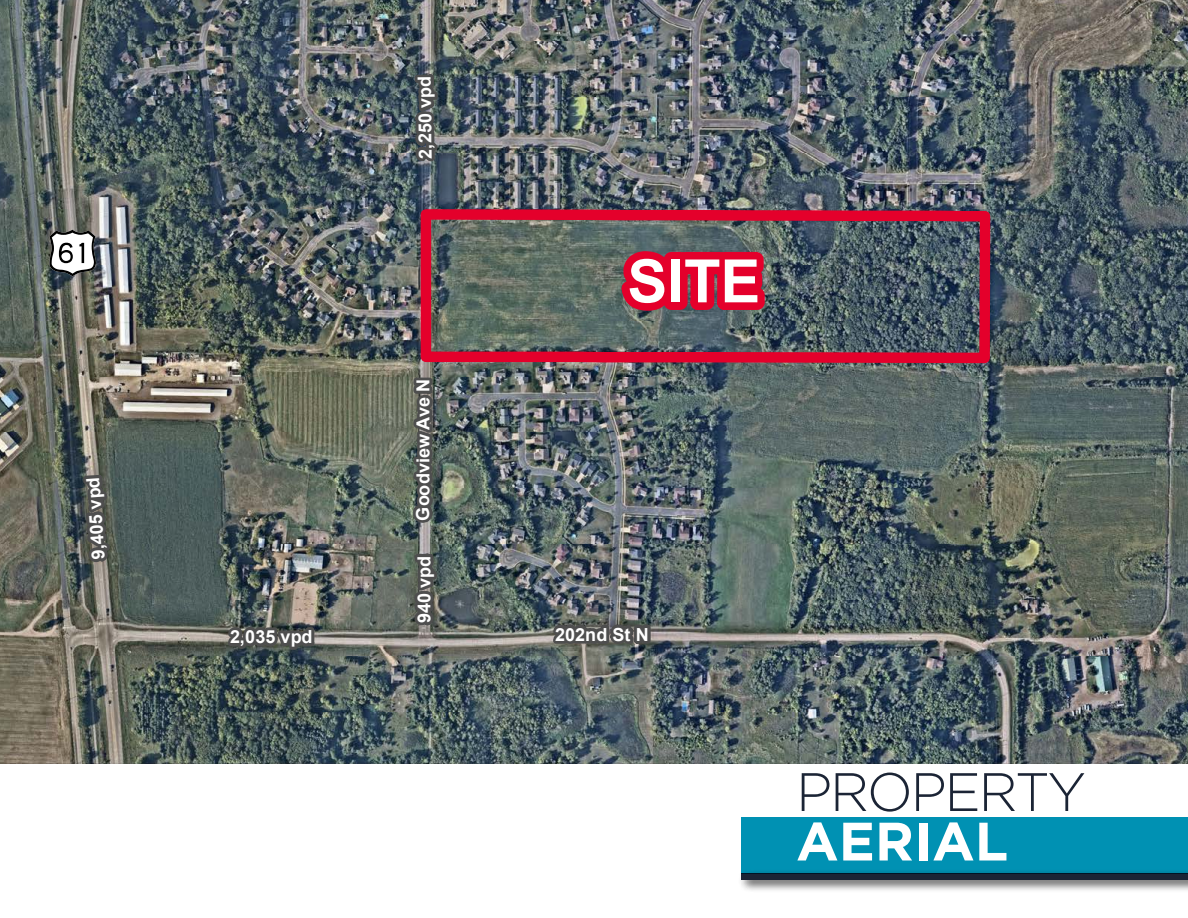
<style>
.page{position:relative;width:1188px;height:918px;background:#fff}
.page>*{position:absolute;margin:0;border:0;box-sizing:border-box;transform-origin:0 0}
.t1{font:66.3px "Ddvmn 10 b";color:#fff}
.t2{font:700 59.85px "Arial";color:#fff}
.t3{font:300 54px "Gotham";letter-spacing:-.04em;color:#1b2435}
.t4{font:700 54px "Gotham";color:#fff}
.t5{font:700 18px "Arial";color:#fff}
.s1{color:#000}
</style>
<div class="page">
<div style="left:742px;top:817px;width:446px;height:57px;background:#0091b3"></div>
<div style="left:738px;top:869px;width:450px;height:24px;background:#000;opacity:.75"></div>
<div style="left:742px;top:873px;width:446px;height:7px;background:#1b2435"></div>
<img style="left:0;top:0;width:1188px;height:764px">
<h1 class="t1" style="left:49px;top:214px;width:48px">)<span class="s1">s</span></h1>
<p class="t5" style="left:86px;top:560px;width:84px;rotate:-94deg">9,405 vpd</p>
<p class="t5" style="left:230px;top:624px;width:84px">2,035 vpd</p>
<p class="t5" style="left:413px;top:159px;width:84px;rotate:-91deg">2,250 vpd</p>
<p class="t5" style="left:410px;top:521px;width:143px;rotate:-90deg">Goodview Ave N</p>
<p class="t5" style="left:411px;top:623px;width:69px;rotate:-90deg">940 vpd</p>
<h2 class="t2" style="left:627px;top:239px;width:134px">SITE</h2>
<p class="t5" style="left:555px;top:622px;width:95px">202nd St N</p>
<h3 class="t3" style="left:796px;top:758px;width:292px">PROPERTY</h3>
<h3 class="t4" style="left:796px;top:806px;width:214px">AERIAL</h3>
</div>
